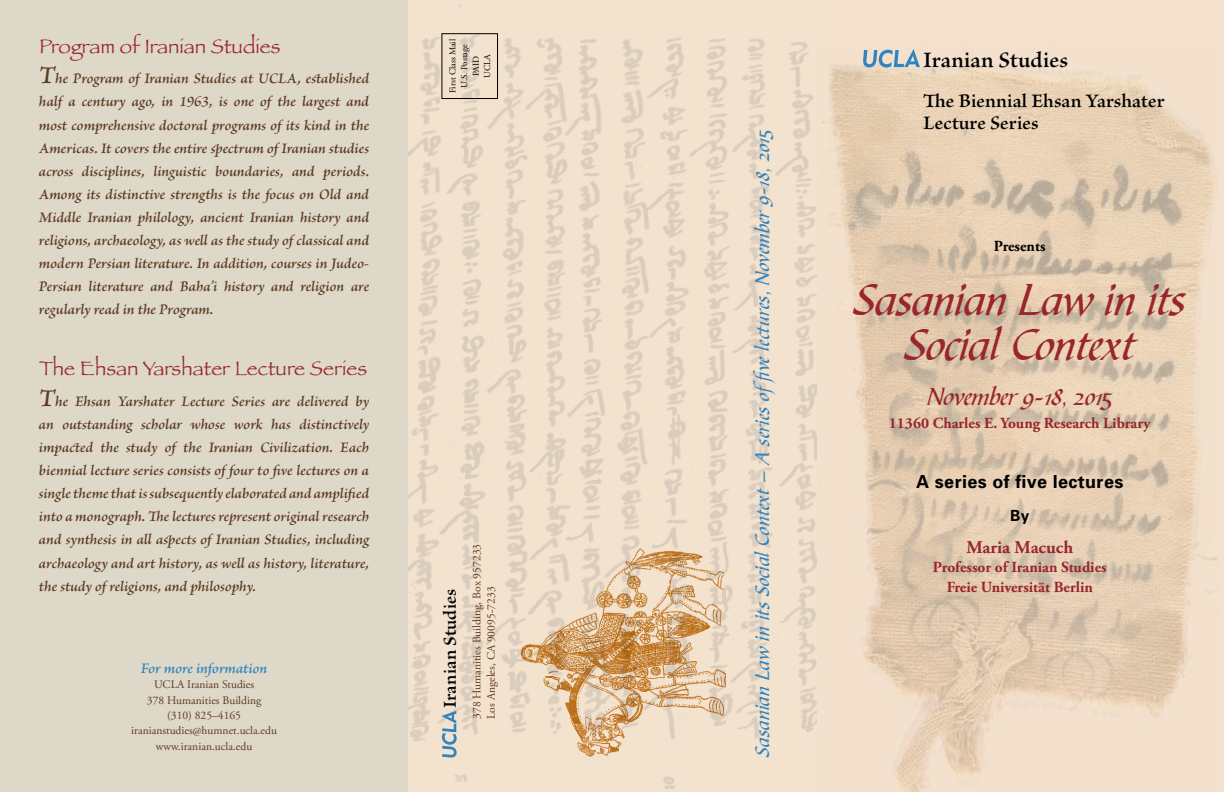
<style>
.page{position:relative;width:1224px;height:792px;background:#fff}
.page>*{position:absolute;margin:0;border:0;box-sizing:border-box;transform-origin:0 0}
.t1{font:46.2px/44.9px "Bible Script Plain";color:#98262b;text-align:center}
.t2{font:25.7px "Bible Script Plain";color:#98262b}
.t3{font:600 23.4px "Brioso Pro";letter-spacing:.005em;color:#000}
.t4{font:20.5px "Bible Script Plain";letter-spacing:.015em;color:#3284bf}
.t5{font:20.5px "Papyrus";color:#98262b}
.t6{font:600 20.3px/21.8px "Brioso Pro";letter-spacing:.005em;color:#000}
.t7{font:600 19.3px "Brioso Pro";letter-spacing:.005em;color:#000}
.t8{font:700 18px "Univers";letter-spacing:.02em;color:#000}
.t9{font:700 18px "Adobe Garamond Pro";color:#98262b}
.t10{font:italic 600 15.4px/23.1px "Brioso Pro";color:#5d3a23;text-align:justify}
.t11{font:700 15.4px/19.3px "Adobe Garamond Pro";color:#98262b;text-align:center}
.t12{font:italic 600 15.4px "Brioso Pro";letter-spacing:-.005em;color:#3284bf}
.t13{font:700 15.4px "Adobe Garamond Pro";color:#000}
.t14{font:700 15.4px "Univers";color:#000}
.t15{font:11.6px/15.4px "Adobe Garamond Pro";color:#5d3a23;text-align:center}
.t16{font:9px/11.6px "Adobe Garamond Pro";color:#000;text-align:center}
.s1{font-size:25.7px}
</style>
<div class="page">
<div style="left:816px;top:0;width:408px;height:792px;background:#f4e2ce"></div>
<img style="left:816px;top:55px;width:401px;height:737px">
<img style="left:408px;top:0;width:408px;height:792px">
<div style="left:0;top:0;width:408px;height:792px;background:#ddd8c7"></div>
<svg style="left:863px;top:49px;width:57px;height:18px"></svg>
<img style="left:506px;top:546px;width:219px;height:211px">
<svg style="left:442px;top:711px;width:15px;height:47px"></svg>
<div style="left:442px;top:33px;width:56px;height:66px;border:1px solid #000"></div>
<h3 class="t5" style="left:39px;top:33px;width:243px">Program of Iranian Studies</h3>
<p class="t10" style="left:39px;top:67px;width:332px"><span class="s1">T</span>he Program of Iranian Studies at UCLA, established half a century ago, in 1963, is one of the largest and most comprehensive doctoral programs of its kind in the Americas. It covers the entire spectrum of Iranian studies across disciplines, linguistic boundaries, and periods.<br>Among its distinctive strengths is the focus on Old and Middle Iranian philology, ancient Iranian history and religions, archaeology, as well as the study of classical and modern Persian literature. In addition, courses in Judeo-Persian literature and Baha’i history and religion are regularly read in the Program.</p>
<h3 class="t5" style="left:39px;top:356px;width:330px">The Ehsan Yarshater Lecture Series</h3>
<p class="t10" style="left:39px;top:389px;width:332px"><span class="s1">T</span>he Ehsan Yarshater Lecture Series are delivered by an outstanding scholar whose work has distinctively impacted the study of the Iranian Civilization. Each biennial lecture series consists of four to five lectures on a single theme that is subsequently elaborated and amplified into a monograph. The lectures represent original research and synthesis in all aspects of Iranian Studies, including archaeology and art history, as well as history, literature, the study of religions, and philosophy.</p>
<p class="t12" style="left:141px;top:658px;width:128px">For more information</p>
<p class="t15" style="left:131px;top:677px;width:147px">UCLA Iranian Studies<br>378 Humanities Building<br>(310) 825–4165 iranianstudies@humnet.ucla.edu www.iranian.ucla.edu</p>
<p class="t16" style="left:447px;top:93px;width:56px;rotate:-90deg">First Class Mail<br>U.S. Postage<br>PAID<br>UCLA</p>
<p class="t7" style="left:440px;top:708px;width:121px;rotate:-90deg">Iranian Studies</p>
<p class="t15" style="left:470px;top:719px;width:177px;line-height:14.1px;text-align:left;rotate:-90deg">378 Humanities Building, Box 957233<br>Los Angeles, CA 90095-7233</p>
<h3 class="t4" style="left:750px;top:757px;width:631px;rotate:-90deg">Sasanian Law in its Social Context – A series offive lectures, November 9-18, 2015</h3>
<h3 class="t3" style="left:923px;top:47px;width:147px">Iranian Studies</h3>
<h3 class="t6" style="left:923px;top:91px;width:243px">The Biennial Ehsan Yarshater<br>Lecture Series</h3>
<p class="t13" style="left:994px;top:237px;width:53px">Presents</p>
<h1 class="t1" style="left:854px;top:276px;width:334px">Sasanian Law in its<br>Social Context</h1>
<h2 class="t2" style="left:928px;top:381px;width:186px">November 9-18, 2015</h2>
<p class="t11" style="left:889px;top:414px;width:263px">11360 Charles E. Young Research Library</p>
<p class="t8" style="left:916px;top:470px;width:209px">A series of five lectures</p>
<p class="t14" style="left:1010px;top:506px;width:21px">By</p>
<p class="t9" style="left:966px;top:537px;width:108px">Maria Macuch</p>
<p class="t11" style="left:933px;top:558px;width:175px">Professor of Iranian Studies<br>Freie Universität Berlin</p>
</div>
